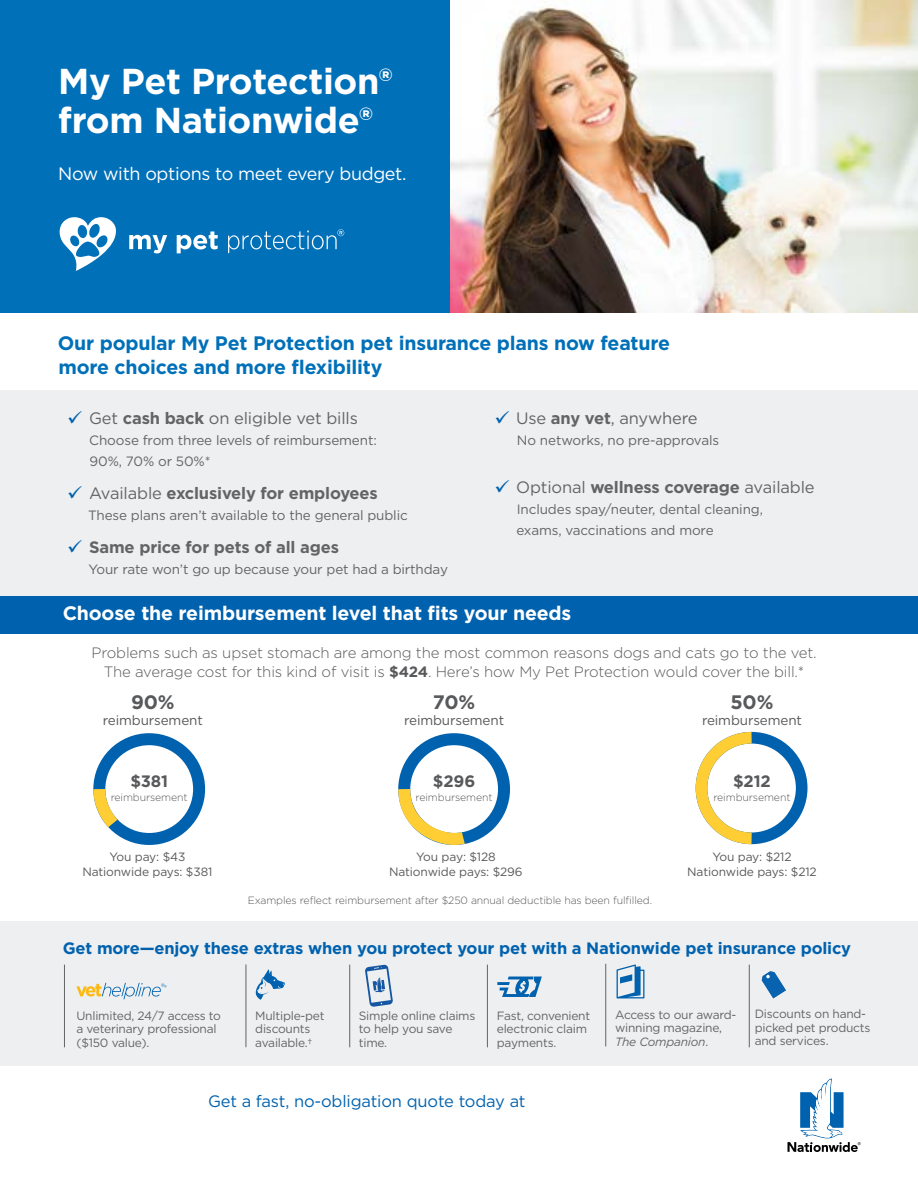
<style>
.page{position:relative;width:918px;height:1188px;background:#fff}
.page>*{position:absolute;margin:0;border:0;box-sizing:border-box;transform-origin:0 0}
.t1{font:700 36px/39px "Gotham";letter-spacing:-.01em;color:#fff}
.t2{font:700 19.5px/24px "Gotham";letter-spacing:-.01em;color:#0070b9}
.t3{font:700 19.5px "Gotham";letter-spacing:-.01em;color:#fff}
.t4{font:700 19.5px "Gotham";color:#58595b}
.t5{font:18px "Gotham";letter-spacing:-.02em;color:#fff}
.t6{font:16.5px "Gotham";letter-spacing:-.01em;color:#636466}
.t7{font:700 16.5px "Gotham";letter-spacing:-.01em;color:#0062af}
.t8{font:700 16.5px "Gotham";letter-spacing:-.01em;color:#636466}
.t9{font:16.5px "Gotham";letter-spacing:-.01em;color:#0062af}
.t10{font:700 16.5px "Gotham";letter-spacing:-.01em;color:#58595b}
.t11{font:300 15px/19.5px "Gotham";letter-spacing:-.01em;color:#58595b;text-align:center}
.t12{font:13.5px/21px "Gotham";letter-spacing:-.01em;color:#636466}
.t13{font:13.5px "Gotham";letter-spacing:-.01em;color:#58595b}
.t14{font:12px/13.5px "Gotham";letter-spacing:-.02em;color:#636466}
.t15{font:12px "Gotham";letter-spacing:-.01em;color:#58595b}
.t16{font:300 10.5px "Gotham";letter-spacing:-.01em;color:#58595b}
.Body_Copy{font:6.9px "Gotham";color:#0062af}
.s1{color:#0062af}
.s2{font-weight:700}
.s3{font-weight:400}
.s4{font-style:italic}
</style>
<div class="page">
<div style="left:0;top:921px;width:918px;height:145px;background:#eeeff0"></div>
<img style="left:449px;top:0;width:469px;height:312px">
<div style="left:0;top:0;width:449px;height:312px;background:#0070b9"></div>
<div style="left:0;top:596px;width:918px;height:38px;background:#0062af"></div>
<svg style="left:129px;top:235px;width:38px;height:18px"></svg>
<svg style="left:177px;top:231px;width:41px;height:22px"></svg>
<svg style="left:60px;top:217px;width:56px;height:54px"></svg>
<svg style="left:228px;top:229px;width:116px;height:24px"></svg>
<div style="left:0;top:390px;width:918px;height:206px;background:#eeeff0"></div>
<svg style="left:76px;top:983px;width:88px;height:16px"></svg>
<hr style="left:64px;top:965px;width:1px;height:82px;background:#636466">
<hr style="left:749px;top:965px;width:1px;height:82px;background:#636466">
<svg style="left:762px;top:971px;width:24px;height:27px"></svg>
<hr style="left:487px;top:965px;width:1px;height:82px;background:#636466">
<svg style="left:497px;top:977px;width:45px;height:20px"></svg>
<hr style="left:349px;top:965px;width:1px;height:82px;background:#636466">
<hr style="left:605px;top:964px;width:1px;height:82px;background:#636466">
<svg style="left:617px;top:964px;width:27px;height:34px"></svg>
<hr style="left:246px;top:964px;width:1px;height:83px;background:#636466">
<svg style="left:255px;top:969px;width:30px;height:31px"></svg>
<svg style="left:788px;top:1079px;width:73px;height:73px"></svg>
<svg style="left:365px;top:965px;width:28px;height:42px"></svg>
<div style="left:93px;top:733px;width:112px;height:112px;border:12px solid #0062af;border-radius:50%"></div>
<svg style="left:93px;top:777px;width:37px;height:63px"></svg>
<div style="left:696px;top:732px;width:112px;height:112px;border:12px solid #0062af;border-radius:50%"></div>
<svg style="left:695px;top:731px;width:68px;height:114px"></svg>
<div style="left:398px;top:733px;width:112px;height:112px;border:12px solid #0062af;border-radius:50%"></div>
<svg style="left:398px;top:777px;width:77px;height:68px"></svg>
<p class="t1" style="left:58px;top:61px;width:336px">My Pet Protection® from Nationwide®</p>
<p class="t5" style="left:58px;top:162px;width:350px">Now with options to meet every budget.</p>
<p class="t2" style="left:58px;top:331px;width:614px">Our popular My Pet Protection pet insurance plans now feature more choices and more flexibility</p>
<p class="t6" style="left:67px;top:408px;width:292px"><span class="s1">✓</span> Get <span class="s2">cash back</span> on eligible vet bills</p>
<p class="t12" style="left:89px;top:430px;width:289px">Choose from three levels of reimbursement:<br>90%, 70% or 50%*</p>
<p class="t8" style="left:67px;top:483px;width:312px"><span class="s1">✓</span> <span class="s3">Available</span> exclusively for employees</p>
<p class="t12" style="left:88px;top:505px;width:321px">These plans aren’t available to the general public</p>
<p class="t8" style="left:67px;top:537px;width:273px"><span class="s1">✓</span> Same price for pets of all ages</p>
<p class="t12" style="left:88px;top:559px;width:361px">Your rate won’t go up because your pet had a birthday</p>
<h3 class="t6" style="left:494px;top:408px;width:205px"><span class="s1">✓</span> Use <span class="s2">any vet</span>, anywhere</h3>
<p class="t12" style="left:517px;top:430px;width:204px">No networks, no pre-approvals</p>
<h3 class="t6" style="left:494px;top:477px;width:322px"><span class="s1">✓</span> Optional <span class="s2">wellness coverage</span> available</h3>
<p class="t12" style="left:517px;top:499px;width:248px">Includes spay/neuter, dental cleaning, exams, vaccinations and more</p>
<p class="t3" style="left:63px;top:601px;width:510px">Choose the reimbursement level that fits your needs</p>
<p class="t11" style="left:92px;top:642px;width:727px">Problems such as upset stomach are among the most common reasons dogs and cats go to the vet.<br>The average cost for this kind of visit is <span class="s2">$424</span>. Here’s how My Pet Protection would cover the bill.*</p>
<p class="t4" style="left:131px;top:689px;width:45px">90%</p>
<p class="t13" style="left:103px;top:712px;width:101px">reimbursement</p>
<p class="t4" style="left:433px;top:689px;width:44px">70%</p>
<p class="t13" style="left:404px;top:712px;width:101px">reimbursement</p>
<p class="t4" style="left:731px;top:689px;width:44px">50%</p>
<p class="t13" style="left:702px;top:712px;width:101px">reimbursement</p>
<p class="t10" style="left:130px;top:771px;width:39px">$381</p>
<p class="t16" style="left:111px;top:791px;width:79px">reimbursement</p>
<p class="t10" style="left:433px;top:771px;width:44px">$296</p>
<p class="t16" style="left:416px;top:791px;width:79px">reimbursement</p>
<p class="t10" style="left:733px;top:771px;width:39px">$212</p>
<p class="t16" style="left:713px;top:791px;width:79px">reimbursement</p>
<p class="t15" style="left:109px;top:849px;width:78px">You pay: $43</p>
<p class="t15" style="left:82px;top:864px;width:132px">Nationwide pays: $381</p>
<p class="t15" style="left:416px;top:849px;width:81px">You pay: $128</p>
<p class="t15" style="left:389px;top:864px;width:135px">Nationwide pays: $296</p>
<p class="t15" style="left:712px;top:849px;width:81px">You pay: $212</p>
<p class="t15" style="left:687px;top:864px;width:131px">Nationwide pays: $212</p>
<p class="t16" style="left:248px;top:894px;width:406px">Examples reflect reimbursement after $250 annual deductible has been fulfilled.</p>
<p class="t7" style="left:63px;top:937px;width:790px">Get more—enjoy these extras when you protect your pet with a Nationwide pet insurance policy</p>
<p class="Body_Copy" style="left:164px;top:984px;width:4px">®</p>
<p class="t14" style="left:76px;top:1008px;width:146px">Unlimited, 24/7 access to a veterinary professional ($150 value).</p>
<p class="t14" style="left:755px;top:1007px;width:117px">Discounts on hand&shy;picked pet products and services.</p>
<p class="t14" style="left:359px;top:1008px;width:118px">Simple online claims to help you save time.</p>
<p class="t14" style="left:615px;top:1008px;width:123px">Access to our award&shy;winning magazine,<br><span class="s4">The Companion</span>.</p>
<p class="t14" style="left:255px;top:1008px;width:71px">Multiple-pet discounts available.†</p>
<p class="t14" style="left:497px;top:1008px;width:95px">Fast, convenient electronic claim payments.</p>
<p class="t9" style="left:208px;top:1090px;width:319px">Get a fast, no-obligation quote today at</p>
</div>
